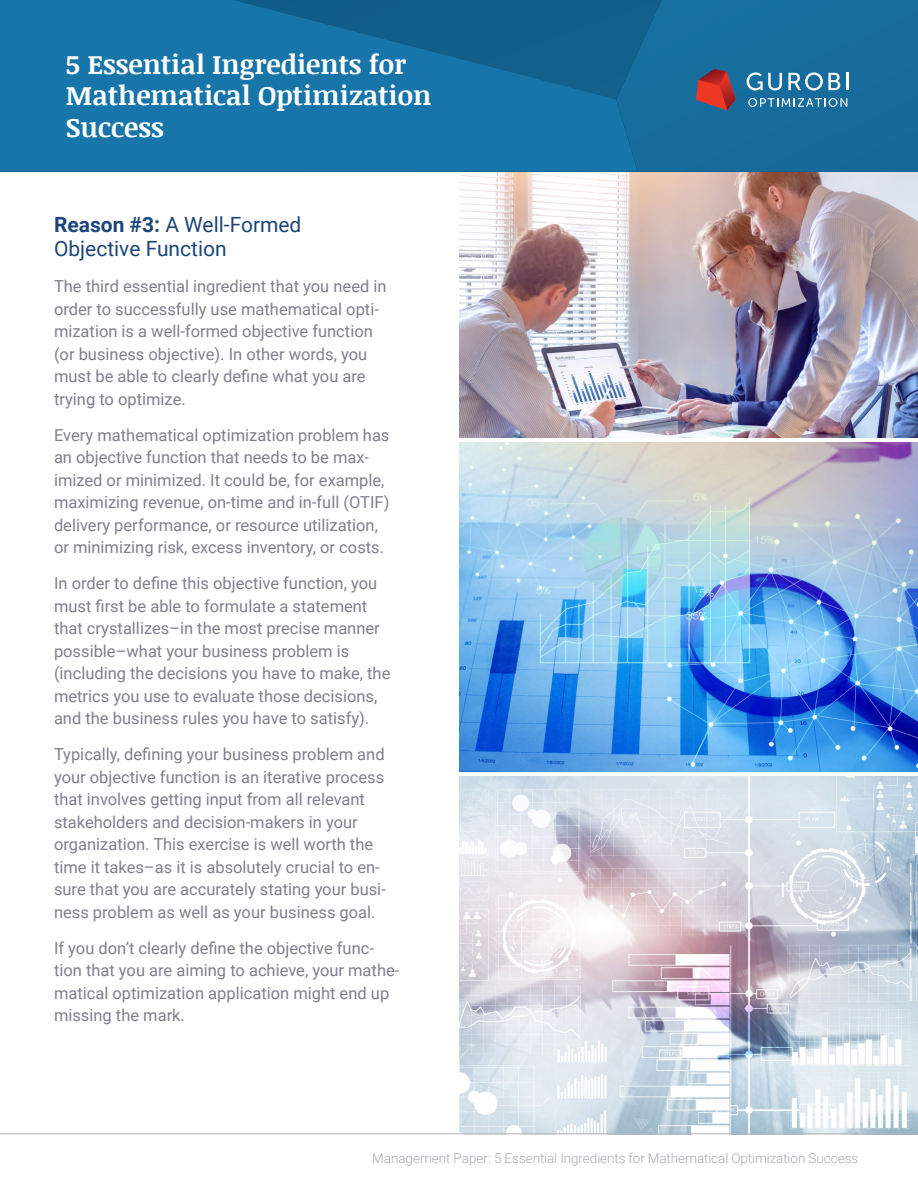
<style>
.page{position:relative;width:918px;height:1188px;background:#fff}
.page>*{position:absolute;margin:0;border:0;box-sizing:border-box;transform-origin:0 0}
.t1{font:700 27px/31.5px "Noticia Text";color:#fff}
.t2{font:21px/24px "Roboto";color:#1c4679}
.t3{font:16.5px/22.5px "Roboto";color:#7e808c}
.t4{font:300 13.5px "Roboto";letter-spacing:-.005em;color:#aaa9b1}
.s1{font-weight:700}
</style>
<div class="page">
<img style="left:459px;top:777px;width:459px;height:357px">
<img style="left:459px;top:171px;width:459px;height:266px">
<svg style="left:0;top:0;width:616px;height:171px;fill:#1775a9"></svg>
<div style="left:616px;top:0;width:302px;height:171px;background:#166d9d"></div>
<svg style="left:747px;top:72px;width:35px;height:18px"></svg>
<svg style="left:788px;top:72px;width:52px;height:18px"></svg>
<svg style="left:846px;top:73px;width:2px;height:17px"></svg>
<svg style="left:748px;top:98px;width:99px;height:9px"></svg>
<svg style="left:696px;top:69px;width:40px;height:41px"></svg>
<img style="left:459px;top:443px;width:459px;height:328px">
<hr style="left:0;top:1134px;width:918px;height:1px;background:#b6b5bc">
<h1 class="t1" style="left:66px;top:48px;width:367px">5 Essential Ingredients for<br>Mathematical Optimization<br>Success</h1>
<p class="t2" style="left:54px;top:212px;width:249px"><span class="s1">Reason #3:</span> A Well-Formed<br>Objective Function</p>
<p class="t3" style="left:54px;top:274px;width:334px">The third essential ingredient that you need in order to successfully use mathematical opti&shy;mization is a well-formed objective function (or business objective). In other words, you must be able to clearly define what you are trying to optimize.</p>
<p class="t3" style="left:54px;top:423px;width:337px">Every mathematical optimization problem has an objective function that needs to be max&shy;imized or minimized. It could be, for example, maximizing revenue, on-time and in-full (OTIF) delivery performance, or resource utilization, or minimizing risk, excess inventory, or costs.</p>
<p class="t3" style="left:54px;top:571px;width:338px">In order to define this objective function, you must first be able to formulate a statement that crystallizes–in the most precise manner possible–what your business problem is (including the decisions you have to make, the metrics you use to evaluate those decisions, and the business rules you have to satisfy).</p>
<p class="t3" style="left:54px;top:742px;width:333px">Typically, defining your business problem and your objective function is an iterative process that involves getting input from all relevant stakeholders and decision-makers in your organization. This exercise is well worth the time it takes–as it is absolutely crucial to en&shy;sure that you are accurately stating your busi&shy;ness problem as well as your business goal.</p>
<p class="t3" style="left:54px;top:936px;width:347px">If you don’t clearly define the objective func&shy;tion that you are aiming to achieve, your mathe&shy;matical optimization application might end up missing the mark.</p>
<p class="t4" style="left:372px;top:1149px;width:488px">Management Paper: 5 Essential Ingredients for Mathematical Optimization Success</p>
</div>
